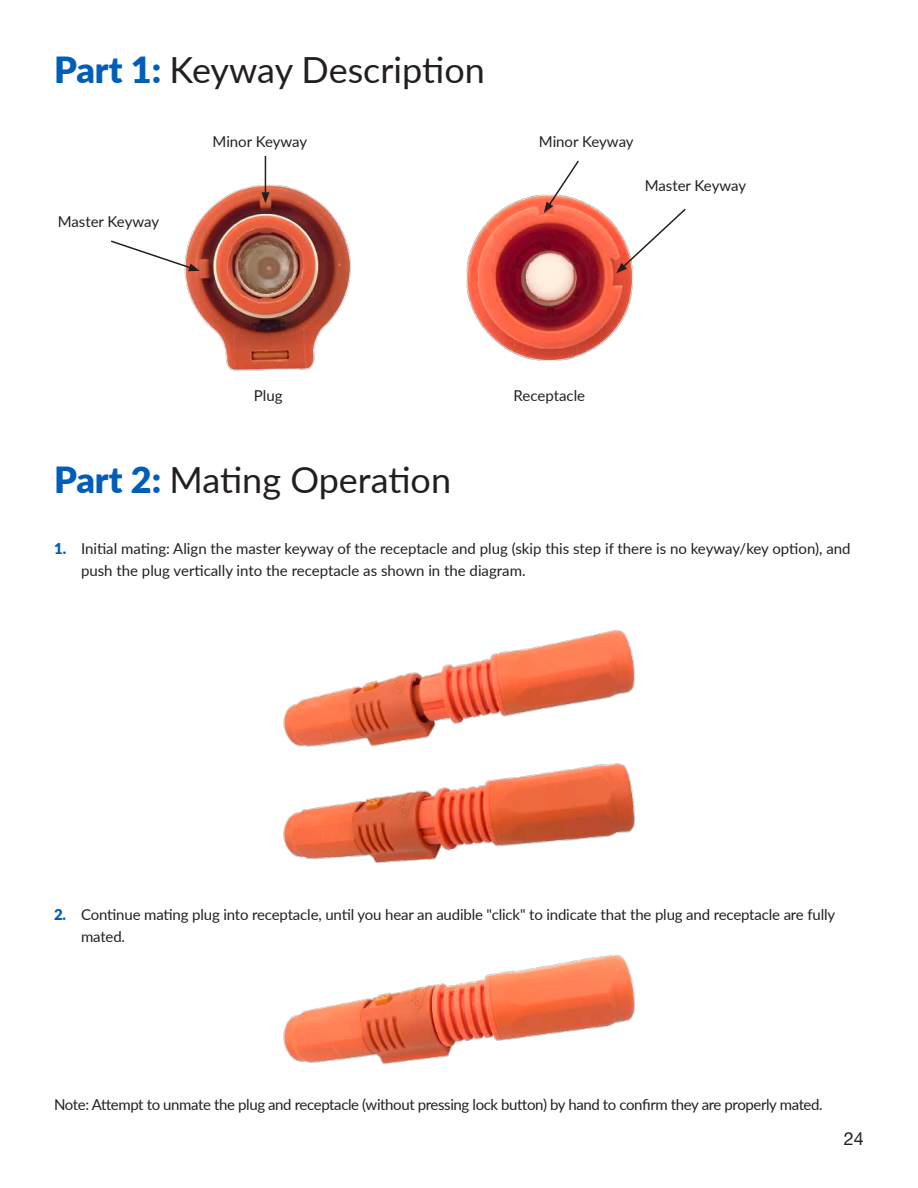
<style>
.page{position:relative;width:918px;height:1188px;background:#fff}
.page>*{position:absolute;margin:0;border:0;box-sizing:border-box;transform-origin:0 0}
.t1{font:36px "Lato";letter-spacing:-.005em;color:#231f20}
.t2{font:18px "Helvetica Neue LT Std";color:#231f20}
.t3{font:15px/22.5px "Lato";letter-spacing:-.01em;color:#231f20}
.s1{font-weight:900;color:#005eb8}
</style>
<div class="page">
<img style="left:184px;top:180px;width:168px;height:191px">
<img style="left:466px;top:194px;width:167px;height:167px">
<hr style="left:265px;top:156px;width:1px;height:39px;background:#231f20">
<svg style="left:261px;top:192px;width:8px;height:11px"></svg>
<svg style="left:111px;top:239px;width:89px;height:32px"></svg>
<svg style="left:544px;top:160px;width:36px;height:53px"></svg>
<svg style="left:616px;top:207px;width:70px;height:66px"></svg>
<img style="left:283px;top:629px;width:352px;height:118px">
<img style="left:283px;top:763px;width:352px;height:100px">
<img style="left:283px;top:954px;width:352px;height:110px">
<h1 class="t1" style="left:54px;top:44px;width:432px"><span class="s1">Part 1:</span> Keyway Description</h1>
<p class="t3" style="left:58px;top:210px;width:103px">Master Keyway</p>
<p class="t3" style="left:213px;top:130px;width:96px">Minor Keyway</p>
<p class="t3" style="left:539px;top:130px;width:96px">Minor Keyway</p>
<p class="t3" style="left:645px;top:173px;width:103px">Master Keyway</p>
<p class="t3" style="left:254px;top:384px;width:30px">Plug</p>
<p class="t3" style="left:514px;top:384px;width:73px">Receptacle</p>
<h1 class="t1" style="left:54px;top:454px;width:399px"><span class="s1">Part 2:</span> Mating Operation</h1>
<p class="t3" style="left:81px;top:536px;width:771px;text-indent:-27px"><span class="s1">1.</span> Initial mating: Align the master keyway of the receptacle and plug (skip this step if there is no keyway/key option), and push the plug vertically into the receptacle as shown in the diagram.</p>
<p class="t3" style="left:81px;top:903px;width:756px;text-indent:-27px"><span class="s1">2.</span> Continue mating plug into receptacle, until you hear an audible "click" to indicate that the plug and receptacle are fully mated.</p>
<p class="t3" style="left:54px;top:1093px;width:770px">Note: Attempt to unmate the plug and receptacle (without pressing lock button) by hand to confirm they are properly mated.</p>
<p class="t2" style="left:844px;top:1128px;width:22px">24</p>
</div>
